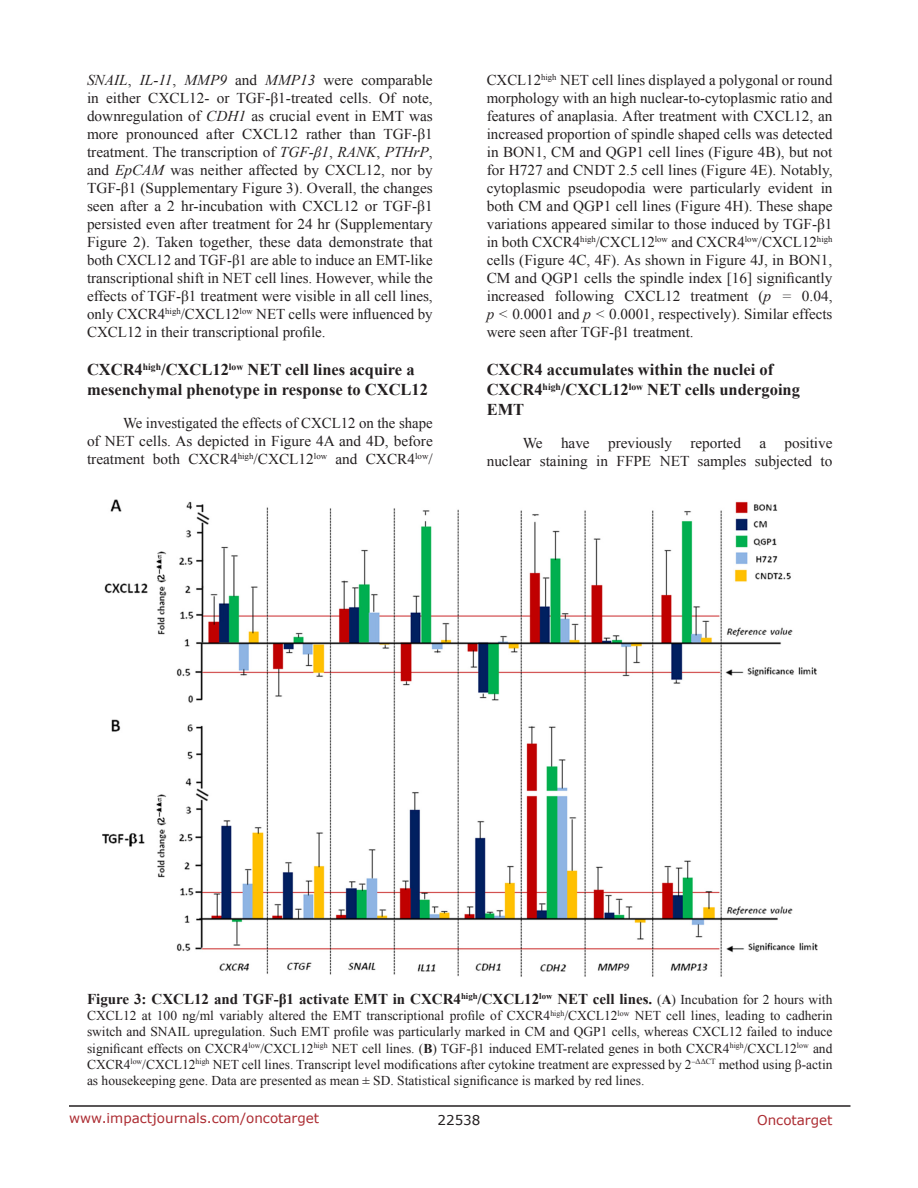
<style>
.page{position:relative;width:918px;height:1188px;background:#fff}
.page>*{position:absolute;margin:0;border:0;box-sizing:border-box;transform-origin:0 0}
.SubHeading_middle{font:700 16.5px/19.8px "Times New Roman";color:#231f20}
.BodyText{font:15px/18px "Times New Roman";color:#231f20;text-align:justify}
.FigureText{font:700 15px "Times New Roman";color:#231f20}
.FigureText-2{font:13.5px/16.2px "Times New Roman";color:#231f20;text-align:justify}
.t1{font:13.5px "Verdana";color:#ac2b31}
.t2{font:13.5px "Verdana";color:#231f20}
.s1{font-style:italic}
.s2{font-weight:400;font-size:13.5px}
.s3{font-size:13.5px}
.s4{font-weight:700}
</style>
<div class="page">
<hr style="left:69px;top:1105px;width:781px;height:2px;background:#231f20">
<img style="left:102px;top:499px;width:715px;height:477px">
<p class="BodyText" style="left:87px;top:71px;width:347px"><span class="s1">SNAIL</span>, <span class="s1">IL-11</span>, <span class="s1">MMP9</span> and <span class="s1">MMP13</span> were comparable in either CXCL12- or TGF-β1-treated cells. Of note, downregulation of <span class="s1">CDH1</span> as crucial event in EMT was more pronounced after CXCL12 rather than TGF-β1 treatment. The transcription of <span class="s1">TGF-β1</span>, <span class="s1">RANK</span>, <span class="s1">PTHrP</span>, and <span class="s1">EpCAM</span> was neither affected by CXCL12, nor by TGF-β1 (Supplementary Figure 3). Overall, the changes seen after a 2 hr-incubation with CXCL12 or TGF-β1 persisted even after treatment for 24 hr (Supplementary Figure 2). Taken together, these data demonstrate that both CXCL12 and TGF-β1 are able to induce an EMT-like transcriptional shift in NET cell lines. However, while the effects of TGF-β1 treatment were visible in all cell lines, only CXCR4<sup>high</sup>/CXCL12<sup>low</sup> NET cells were influenced by CXCL12 in their transcriptional profile.</p>
<p class="SubHeading_middle" style="left:87px;top:359px;width:343px">CXCR4<sup>high</sup>/CXCL12<sup>low</sup> NET cell lines acquire a mesenchymal phenotype in response to CXCL12</p>
<p class="BodyText" style="left:87px;top:414px;width:347px;text-indent:36px">We investigated the effects of CXCL12 on the shape of NET cells. As depicted in Figure 4A and 4D, before treatment both CXCR4<sup>high</sup>/CXCL12<sup>low</sup> and CXCR4<sup>low</sup>/</p>
<p class="BodyText" style="left:487px;top:71px;width:347px">CXCL12<sup>high</sup> NET cell lines displayed a polygonal or round morphology with an high nuclear-to-cytoplasmic ratio and features of anaplasia. After treatment with CXCL12, an increased proportion of spindle shaped cells was detected in BON1, CM and QGP1 cell lines (Figure 4B), but not for H727 and CNDT 2.5 cell lines (Figure 4E). Notably, cytoplasmic pseudopodia were particularly evident in both CM and QGP1 cell lines (Figure 4H). These shape variations appeared similar to those induced by TGF-β1 in both CXCR4<sup>high</sup>/CXCL12<sup>low</sup> and CXCR4<sup>low</sup>/CXCL12<sup>high </sup>cells (Figure 4C, 4F). As shown in Figure 4J, in BON1, CM and QGP1 cells the spindle index [16] significantly increased following CXCL12 treatment (<span class="s1">p =</span> 0.04, <span class="s1">p &lt;</span> 0.0001 and <span class="s1">p &lt;</span> 0.0001, respectively). Similar effects were seen after TGF-β1 treatment.</p>
<p class="SubHeading_middle" style="left:487px;top:359px;width:315px">CXCR4 accumulates within the nuclei of<br>CXCR4<sup>high</sup>/CXCL12<sup>low</sup> NET cells undergoing<br>EMT</p>
<p class="BodyText" style="left:487px;top:434px;width:347px;text-align:right">We have previously reported a positive nuclear staining in FFPE NET samples subjected to</p>
<p class="FigureText" style="left:87px;top:989px;width:747px">Figure 3: CXCL12 and TGF-β1 activate EMT in CXCR4<sup>high</sup>/CXCL12<sup>low</sup> NET cell lines. <span class="s2">(</span><span class="s3">A</span><span class="s2">) Incubation for 2 hours with</span></p>
<p class="FigureText-2" style="left:87px;top:1007px;width:747px">CXCL12 at 100 ng/ml variably altered the EMT transcriptional profile of CXCR4<sup>high</sup>/CXCL12<sup>low</sup> NET cell lines, leading to cadherin switch and SNAIL upregulation. Such EMT profile was particularly marked in CM and QGP1 cells, whereas CXCL12 failed to induce significant effects on CXCR4<sup>low</sup>/CXCL12<sup>high</sup> NET cell lines. (<span class="s4">B</span>) TGF-β1 induced EMT-related genes in both CXCR4<sup>high</sup>/CXCL12<sup>low</sup> and CXCR4<sup>low</sup>/CXCL12<sup>high</sup> NET cell lines. Transcript level modifications after cytokine treatment are expressed by 2<sup>–ΔΔCT</sup> method using β-actin as housekeeping gene. Data are presented as mean ± SD. Statistical significance is marked by red lines.</p>
<p class="t1" style="left:69px;top:1109px;width:252px">www.impactjournals.com/oncotarget</p>
<p class="t2" style="left:438px;top:1111px;width:44px">22538</p>
<p class="t1" style="left:757px;top:1111px;width:77px">Oncotarget</p>
</div>
